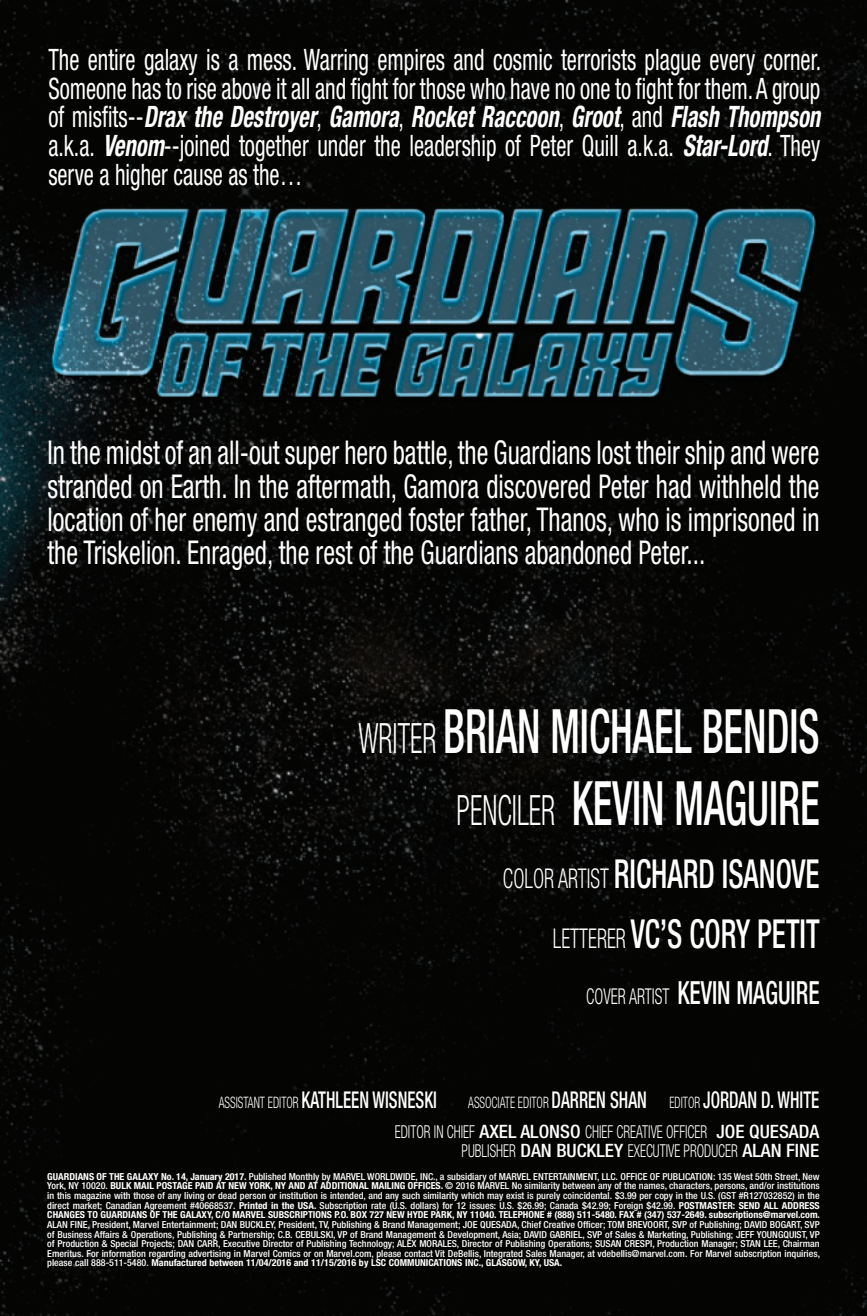
<style>
.page{position:relative;width:867px;height:1316px;background:#fff}
.page>*{position:absolute;margin:0;border:0;box-sizing:border-box;transform-origin:0 0}
.t1{font:500 condensed 61.25px/71.9px "Helvetica Neue";color:#fff;text-align:right;scale:.67 1}
.t2{font:500 condensed 39.9px "Helvetica Neue";color:#fff;scale:.73 1}
.t3{font:condensed 32.9px/33.2px "Helvetica Neue";color:#fff;text-align:justify;scale:.8 1}
.t4{font:500 condensed 32.02px "Helvetica Neue";color:#fff;scale:.73 1}
.t5{font:condensed 29.57px/28.9px "Helvetica Neue";color:#fff;text-align:justify;scale:.77 1}
.t6{font:500 condensed 23.1px "Helvetica Neue";color:#fff;scale:.73 1}
.t7{font:300 condensed 17.85px/18.4px "Helvetica Neue";color:#fff;text-align:right;scale:.76 1}
.t8{font:500 condensed 9.62px/9.6px "Helvetica Neue";color:#fff;text-align:justify;scale:1.04 1}
.s1{font-weight:700;font-style:italic}
.s2{font-weight:300;font-size:41.82px}
.s3{font-weight:300;font-size:27.3px}
.s4{font-weight:300;font-size:21.88px}
.s5{font-weight:300;font-size:15.75px}
.s6{font-weight:500;font-size:18.38px}
.s7{font-weight:700}
</style>
<div class="page">
<img style="left:0;top:0;width:866px;height:1315px">
<p class="t5" style="left:48px;top:45px;width:1004px">The entire galaxy is a mess. Warring empires and cosmic terrorists plague every corner.<br>Someone has to rise above it all and fight for those who have no one to fight for them. A group of misfits--<span class="s1">Drax the Destroyer</span>, <span class="s1">Gamora</span>, <span class="s1">Rocket Raccoon</span>, <span class="s1">Groot</span>, and <span class="s1">Flash Thompson </span>a.k.a. <span class="s1">Venom</span>--joined together under the leadership of Peter Quill a.k.a. <span class="s1">Star-Lord</span>. They serve a higher cause as the…</p>
<p class="t3" style="left:47px;top:436px;width:966px">In the midst of an all-out super hero battle, the Guardians lost their ship and were stranded on Earth. In the aftermath, Gamora discovered Peter had withheld the location of her enemy and estranged foster father, Thanos, who is imprisoned in the Triskelion. Enraged, the rest of the Guardians abandoned Peter...</p>
<h1 class="t1" style="left:358px;top:694px;width:689px"><span class="s2">WRITER</span> BRIAN MICHAEL BENDIS<br><span class="s2">PENCILER</span> KEVIN MAGUIRE</h1>
<h2 class="t2" style="left:503px;top:849px;width:435px"><span class="s3">COLOR ARTIST</span> RICHARD ISANOVE</h2>
<h2 class="t2" style="left:552px;top:910px;width:367px"><span class="s3">LETTERER</span> VC’S CORY PETIT</h2>
<h3 class="t4" style="left:586px;top:973px;width:321px"><span class="s4">COVER ARTIST</span> KEVIN MAGUIRE</h3>
<h3 class="t6" style="left:219px;top:1085px;width:300px"><span class="s5">ASSISTANT EDITOR</span> KATHLEEN WISNESKI</h3>
<h3 class="t6" style="left:468px;top:1085px;width:482px"><span class="s5">ASSOCIATE EDITOR</span> DARREN SHAN <span class="s5">EDITOR</span> JORDAN D. WHITE</h3>
<h3 class="t7" style="left:394px;top:1122px;width:560px">EDITOR IN CHIEF <span class="s6">AXEL ALONSO</span> CHIEF CREATIVE OFFICER <span class="s6">JOE QUESADA<br></span>PUBLISHER <span class="s6">DAN BUCKLEY</span> EXECUTIVE PRODUCER <span class="s6">ALAN FINE</span></h3>
<p class="t8" style="left:47px;top:1171px;width:744px"><span class="s7">GUARDIANS OF THE GALAXY No. 14, January 2017.</span> Published Monthly by MARVEL WORLDWIDE, INC., a subsidiary of MARVEL ENTERTAINMENT, LLC. OFFICE OF PUBLICATION: 135 West 50th Street, New York, NY 10020. <span class="s7">BULK MAIL POSTAGE PAID AT NEW YORK, NY AND AT ADDITIONAL MAILING OFFICES.</span> © 2016 MARVEL No similarity between any of the names, characters, persons, and/or institutions in this magazine with those of any living or dead person or institution is intended, and any such similarity which may exist is purely coincidental. $3.99 per copy in the U.S. (GST #R127032852) in the direct market; Canadian Agreement #40668537. <span class="s7">Printed in the USA.</span> Subscription rate (U.S. dollars) for 12 issues: U.S. $26.99; Canada $42.99; Foreign $42.99. <span class="s7">POSTMASTER: SEND ALL ADDRESS CHANGES TO GUARDIANS OF THE GALAXY, C/O MARVEL SUBSCRIPTIONS P.O. BOX 727 NEW HYDE PARK, NY 11040. TELEPHONE # (888) 511-5480. FAX # (347) 537-2649. subscriptions@marvel.com.</span></p>
<p class="t8" style="left:47px;top:1219px;width:744px">ALAN FINE, President, Marvel Entertainment; DAN BUCKLEY, President, TV, Publishing &amp; Brand Management; JOE QUESADA, Chief Creative Officer; TOM BREVOORT, SVP of Publishing; DAVID BOGART, SVP of Business Affairs &amp; Operations, Publishing &amp; Partnership; C.B. CEBULSKI, VP of Brand Management &amp; Development, Asia; DAVID GABRIEL, SVP of Sales &amp; Marketing, Publishing; JEFF YOUNGQUIST, VP of Production &amp; Special Projects; DAN CARR, Executive Director of Publishing Technology; ALEX MORALES, Director of Publishing Operations; SUSAN CRESPI, Production Manager; STAN LEE, Chairman Emeritus. For information regarding advertising in Marvel Comics or on Marvel.com, please contact Vit DeBellis, Integrated Sales Manager, at vdebellis@marvel.com. For Marvel subscription inquiries, please call 888-511-5480. <span class="s7">Manufactured between 11/04/2016 and 11/15/2016 by LSC COMMUNICATIONS INC., GLASGOW, KY, USA.</span></p>
</div>
